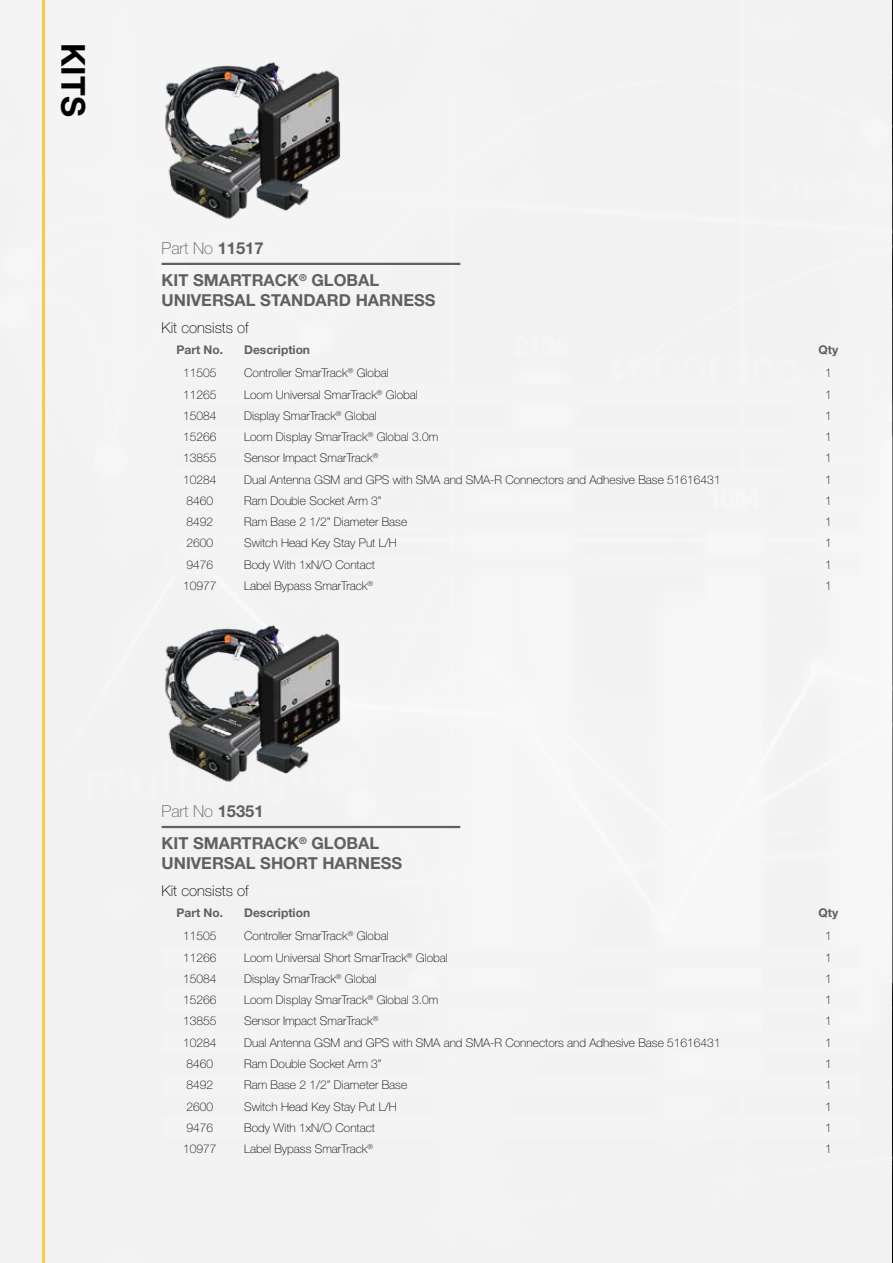
<style>
.page{position:relative;width:893px;height:1263px;background:#fff}
.page>*{position:absolute;margin:0;border:0;box-sizing:border-box;transform-origin:0 0}
.t1{font:700 33px "Helvetica Neue LT Std";color:#000}
.t2{font:700 16.5px/32.5px "Helvetica Neue LT Std";color:#5f6062}
.t3{font:100 15px "Helvetica Neue LT Std";color:#000101}
.t4{font:100 12px "Helvetica Neue LT Std";color:#000101}
.t5{font:700 12px "Helvetica Neue LT Std";color:#5f6062}
.s1{font-weight:100}
</style>
<div class="page">
<div style="left:0;top:0;width:892px;height:1263px;background:#f3f3f3"></div>
<hr style="left:43px;top:0;width:2px;height:1263px;background:#faca42">
<hr style="left:162px;top:263px;width:298px;height:2px;background:#5f6062">
<hr style="left:162px;top:826px;width:298px;height:2px;background:#5f6062">
<img style="left:165px;top:62px;width:176px;height:157px">
<img style="left:165px;top:625px;width:176px;height:157px">
<h1 class="t1" style="left:94px;top:43px;width:76px;rotate:90deg">KITS</h1>
<h2 class="t2" style="left:162px;top:231px;width:219px"><span class="s1">Part No</span> 11517<br>KIT SMARTRACK<sup>®</sup> GLOBAL</h2>
<h2 class="t2" style="left:162px;top:283px;width:275px">UNIVERSAL STANDARD HARNESS</h2>
<p class="t3" style="left:162px;top:319px;width:89px">Kit consists of</p>
<p class="t5" style="left:177px;top:342px;width:48px">Part No.</p>
<p class="t5" style="left:244px;top:342px;width:67px">Description</p>
<p class="t5" style="left:819px;top:342px;width:21px">Qty</p>
<p class="t4" style="left:183px;top:366px;width:35px">11505</p>
<p class="t4" style="left:244px;top:366px;width:146px">Controller SmarTrack<sup>®</sup> Global</p>
<p class="t4" style="left:825px;top:366px;width:8px">1</p>
<p class="t4" style="left:183px;top:387px;width:35px">11265</p>
<p class="t4" style="left:244px;top:387px;width:175px">Loom Universal SmarTrack<sup>®</sup> Global</p>
<p class="t4" style="left:825px;top:387px;width:8px">1</p>
<p class="t4" style="left:183px;top:409px;width:35px">15084</p>
<p class="t4" style="left:244px;top:409px;width:134px">Display SmarTrack<sup>®</sup> Global</p>
<p class="t4" style="left:825px;top:409px;width:8px">1</p>
<p class="t4" style="left:183px;top:430px;width:35px">15266</p>
<p class="t4" style="left:244px;top:430px;width:196px">Loom Display SmarTrack<sup>®</sup> Global 3.0m</p>
<p class="t4" style="left:825px;top:430px;width:8px">1</p>
<p class="t4" style="left:183px;top:451px;width:35px">13855</p>
<p class="t4" style="left:244px;top:451px;width:136px">Sensor Impact SmarTrack<sup>®</sup></p>
<p class="t4" style="left:825px;top:451px;width:8px">1</p>
<p class="t4" style="left:183px;top:472px;width:35px">10284</p>
<p class="t4" style="left:244px;top:472px;width:478px">Dual Antenna GSM and GPS with SMA and SMA-R Connectors and Adhesive Base 51616431</p>
<p class="t4" style="left:825px;top:472px;width:8px">1</p>
<p class="t4" style="left:186px;top:494px;width:28px">8460</p>
<p class="t4" style="left:244px;top:494px;width:139px">Ram Double Socket Arm 3”</p>
<p class="t4" style="left:825px;top:494px;width:8px">1</p>
<p class="t4" style="left:186px;top:515px;width:28px">8492</p>
<p class="t4" style="left:244px;top:515px;width:165px">Ram Base 2 1/2” Diameter Base</p>
<p class="t4" style="left:825px;top:515px;width:8px">1</p>
<p class="t4" style="left:186px;top:536px;width:28px">2600</p>
<p class="t4" style="left:244px;top:536px;width:154px">Switch Head Key Stay Put L/H</p>
<p class="t4" style="left:825px;top:536px;width:8px">1</p>
<p class="t4" style="left:186px;top:557px;width:28px">9476</p>
<p class="t4" style="left:244px;top:557px;width:132px">Body With 1xN/O Contact</p>
<p class="t4" style="left:825px;top:557px;width:8px">1</p>
<p class="t4" style="left:183px;top:579px;width:35px">10977</p>
<p class="t4" style="left:244px;top:579px;width:130px">Label Bypass SmarTrack<sup>®</sup></p>
<p class="t4" style="left:825px;top:579px;width:8px">1</p>
<h2 class="t2" style="left:162px;top:794px;width:219px"><span class="s1">Part No</span> 15351<br>KIT SMARTRACK<sup>®</sup> GLOBAL</h2>
<h2 class="t2" style="left:162px;top:847px;width:242px">UNIVERSAL SHORT HARNESS</h2>
<p class="t3" style="left:162px;top:882px;width:89px">Kit consists of</p>
<p class="t5" style="left:177px;top:905px;width:48px">Part No.</p>
<p class="t5" style="left:244px;top:905px;width:67px">Description</p>
<p class="t5" style="left:819px;top:905px;width:21px">Qty</p>
<p class="t4" style="left:183px;top:929px;width:35px">11505</p>
<p class="t4" style="left:244px;top:929px;width:146px">Controller SmarTrack<sup>®</sup> Global</p>
<p class="t4" style="left:825px;top:929px;width:8px">1</p>
<p class="t4" style="left:183px;top:950px;width:35px">11266</p>
<p class="t4" style="left:244px;top:950px;width:205px">Loom Universal Short SmarTrack<sup>®</sup> Global</p>
<p class="t4" style="left:825px;top:950px;width:8px">1</p>
<p class="t4" style="left:183px;top:972px;width:35px">15084</p>
<p class="t4" style="left:244px;top:972px;width:134px">Display SmarTrack<sup>®</sup> Global</p>
<p class="t4" style="left:825px;top:972px;width:8px">1</p>
<p class="t4" style="left:183px;top:993px;width:35px">15266</p>
<p class="t4" style="left:244px;top:993px;width:196px">Loom Display SmarTrack<sup>®</sup> Global 3.0m</p>
<p class="t4" style="left:825px;top:993px;width:8px">1</p>
<p class="t4" style="left:183px;top:1014px;width:35px">13855</p>
<p class="t4" style="left:244px;top:1014px;width:136px">Sensor Impact SmarTrack<sup>®</sup></p>
<p class="t4" style="left:825px;top:1014px;width:8px">1</p>
<p class="t4" style="left:183px;top:1035px;width:35px">10284</p>
<p class="t4" style="left:244px;top:1035px;width:478px">Dual Antenna GSM and GPS with SMA and SMA-R Connectors and Adhesive Base 51616431</p>
<p class="t4" style="left:825px;top:1035px;width:8px">1</p>
<p class="t4" style="left:186px;top:1057px;width:28px">8460</p>
<p class="t4" style="left:244px;top:1057px;width:139px">Ram Double Socket Arm 3”</p>
<p class="t4" style="left:825px;top:1057px;width:8px">1</p>
<p class="t4" style="left:186px;top:1078px;width:28px">8492</p>
<p class="t4" style="left:244px;top:1078px;width:165px">Ram Base 2 1/2” Diameter Base</p>
<p class="t4" style="left:825px;top:1078px;width:8px">1</p>
<p class="t4" style="left:186px;top:1099px;width:28px">2600</p>
<p class="t4" style="left:244px;top:1099px;width:154px">Switch Head Key Stay Put L/H</p>
<p class="t4" style="left:825px;top:1099px;width:8px">1</p>
<p class="t4" style="left:186px;top:1121px;width:28px">9476</p>
<p class="t4" style="left:244px;top:1121px;width:132px">Body With 1xN/O Contact</p>
<p class="t4" style="left:825px;top:1121px;width:8px">1</p>
<p class="t4" style="left:183px;top:1142px;width:35px">10977</p>
<p class="t4" style="left:244px;top:1142px;width:130px">Label Bypass SmarTrack<sup>®</sup></p>
<p class="t4" style="left:825px;top:1142px;width:8px">1</p>
</div>
